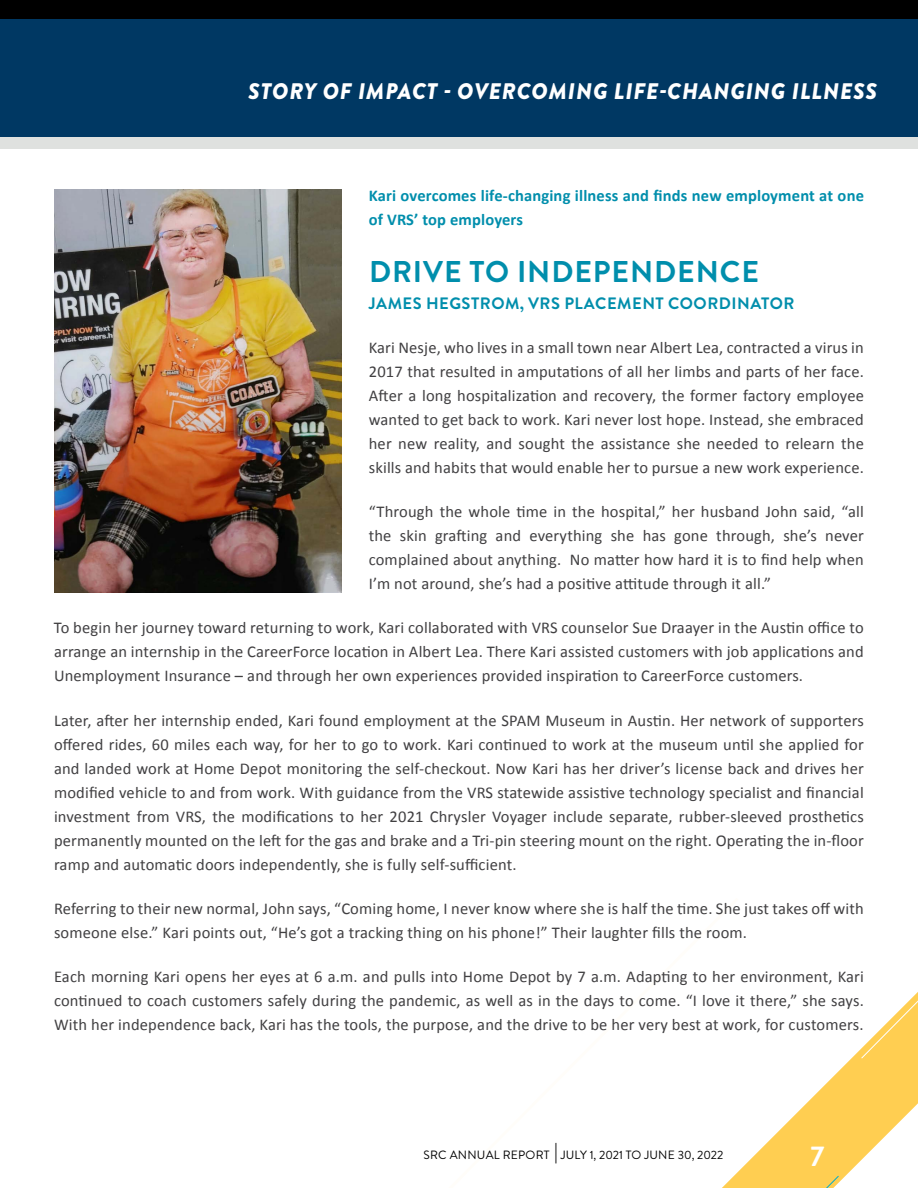
<style>
.page{position:relative;width:918px;height:1188px;background:#fff}
.page>*{position:absolute;margin:0;border:0;box-sizing:border-box;transform-origin:0 0}
.t1{font:700 30px "Brandon Grotesque";letter-spacing:.03em;color:#008eac}
.t2{font:700 28.5px "Brandon Grotesque";color:#fff}
.t3{font:italic 900 22.5px "Brandon Grotesque";letter-spacing:.04em;color:#fff}
.t4{font:16.5px/24px "Calibri";letter-spacing:.01em;color:#414042;text-align:justify}
.t5{font:700 16.5px/24px "Calibri";letter-spacing:.01em;color:#008eac}
.t6{font:700 16.5px "Brandon Grotesque";letter-spacing:.03em;color:#008eac}
.t7{font:12px "Brandon Grotesque";letter-spacing:.02em;color:#000}
.s1{font-size:19.5px}
</style>
<div class="page">
<div style="left:0;top:0;width:918px;height:19px;background:#000"></div>
<div style="left:0;top:136px;width:918px;height:13px;background:#dfe1df"></div>
<svg style="left:722px;top:1049px;width:196px;height:139px"></svg>
<svg style="left:760px;top:1175px;width:80px;height:13px"></svg>
<svg style="left:861px;top:992px;width:57px;height:67px"></svg>
<div style="left:0;top:19px;width:918px;height:117px;background:#003863"></div>
<img style="left:54px;top:189px;width:288px;height:403px">
<h2 class="t3" style="left:248px;top:75px;width:630px">STORY OF IMPACT - OVERCOMING LIFE-CHANGING ILLNESS</h2>
<p class="t5" style="left:369px;top:183px;width:497px">Kari overcomes life-changing illness and finds new employment at one of VRS’ top employers</p>
<h3 class="t1" style="left:369px;top:250px;width:392px">DRIVE TO INDEPENDENCE</h3>
<h4 class="t6" style="left:369px;top:291px;width:427px">JAMES HEGSTROM, VRS PLACEMENT COORDINATOR</h4>
<p class="t4" style="left:369px;top:335px;width:497px">Kari Nesje, who lives in a small town near Albert Lea, contracted a virus in 2017 that resulted in amputations of all her limbs and parts of her face.<br>After a long hospitalization and recovery, the former factory employee wanted to get back to work. Kari never lost hope. Instead, she embraced her new reality, and sought the assistance she needed to relearn the skills and habits that would enable her to pursue a new work experience.</p>
<p class="t4" style="left:369px;top:499px;width:497px">“Through the whole time in the hospital,” her husband John said, “all the skin grafting and everything she has gone through, she’s never complained about anything. No matter how hard it is to find help when I’m not around, she’s had a positive attitude through it all.”</p>
<p class="t4" style="left:54px;top:615px;width:811px">To begin her journey toward returning to work, Kari collaborated with VRS counselor Sue Draayer in the Austin office to arrange an internship in the CareerForce location in Albert Lea. There Kari assisted customers with job applications and Unemployment Insurance – and through her own experiences provided inspiration to CareerForce customers.</p>
<p class="t4" style="left:54px;top:707px;width:811px">Later, after her internship ended, Kari found employment at the SPAM Museum in Austin. Her network of supporters offered rides, 60 miles each way, for her to go to work. Kari continued to work at the museum until she applied for and landed work at Home Depot monitoring the self-checkout. Now Kari has her driver’s license back and drives her modified vehicle to and from work. With guidance from the VRS statewide assistive technology specialist and financial investment from VRS, the modifications to her 2021 Chrysler Voyager include separate, rubber-sleeved prosthetics permanently mounted on the left for the gas and brake and a Tri-pin steering mount on the right. Operating the in-floor ramp and automatic doors independently, she is fully self-sufficient.</p>
<p class="t4" style="left:54px;top:896px;width:811px">Referring to their new normal, John says, “Coming home, I never know where she is half the time. She just takes off with someone else.” Kari points out, “He’s got a tracking thing on his phone!” Their laughter fills the room.</p>
<p class="t4" style="left:54px;top:964px;width:811px">Each morning Kari opens her eyes at 6 a.m. and pulls into Home Depot by 7 a.m. Adapting to her environment, Kari continued to coach customers safely during the pandemic, as well as in the days to come. “I love it there,” she says.<br>With her independence back, Kari has the tools, the purpose, and the drive to be her very best at work, for customers.</p>
<p class="t7" style="left:424px;top:1146px;width:301px">SRC ANNUAL REPORT <span class="s1">|</span> JULY 1, 2021 TO JUNE 30, 2022</p>
<h2 class="t2" style="left:811px;top:1137px;width:15px">7</h2>
</div>
